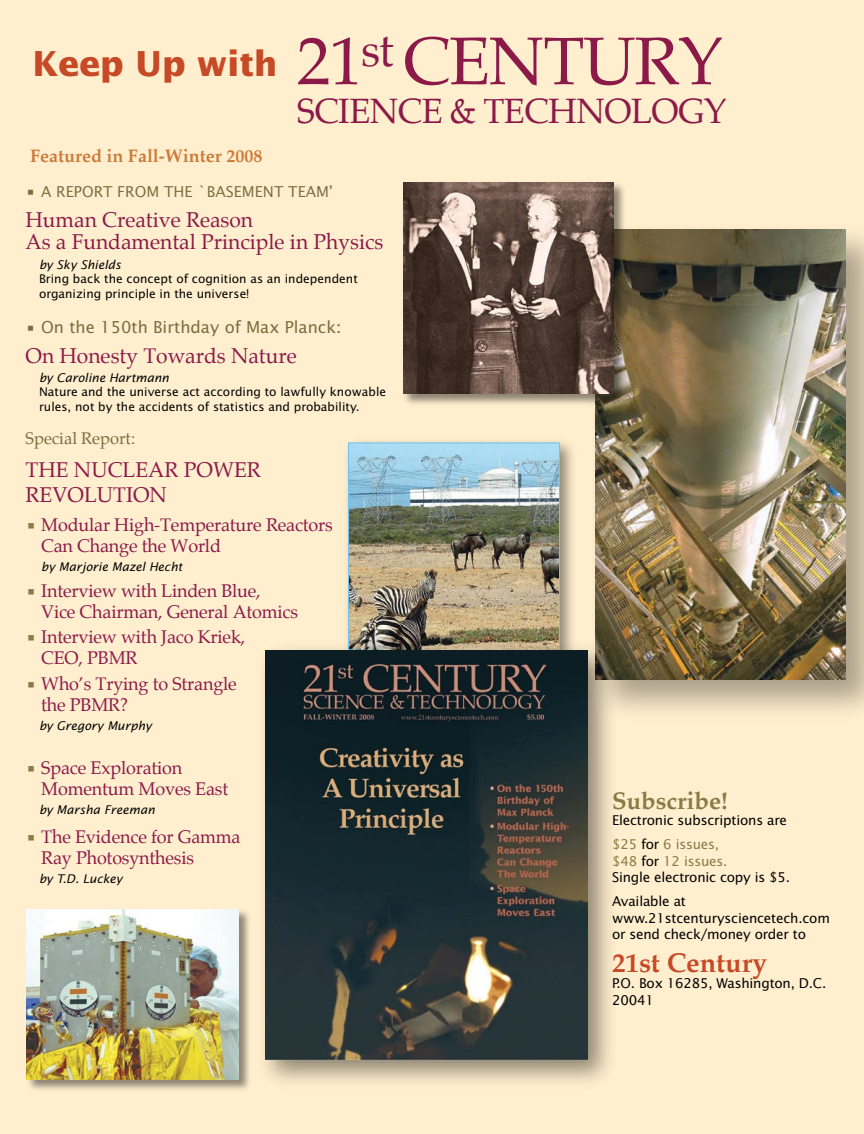
<style>
.page{position:relative;width:864px;height:1134px;background:#ffefcf}
.page>*{position:absolute;margin:0;border:0;box-sizing:border-box;transform-origin:0 0}
.t1{font:67.5px "Palatino";letter-spacing:-.02em;color:#8c1a49}
.t2{font:34.5px "Palatino";letter-spacing:-.015em;color:#8c1a49}
.t3{font:700 34.5px "Lucida Sans";letter-spacing:-.01em;color:#c74a27}
.t4{font:700 27px "Palatino";color:#c74a27}
.t5{font:700 24px "Palatino";color:#897a46}
.t6{font:21px/22.5px "Palatino";color:#8c1a49}
.t7{font:18px/21px "Palatino";letter-spacing:-.01em;color:#8c1a49}
.t8{font:700 18px "Palatino";color:#cc7b3b}
.t9{font:16.5px "Lucida Sans";color:#7b6d3e}
.t10{font:16.5px "Palatino";color:#7b6d3e}
.t11{font:15px "Lucida Sans";color:#7b6d3e}
.t12{font:13.5px/16.5px "Lucida Sans";letter-spacing:-.015em;color:#000}
.t13{font:12px/14.4px "Lucida Sans";color:#000}
.t14{font:italic 12px "Lucida Sans";color:#000}
.s1{font-size:16.5px}
.s2{font-family:"Lucida Sans";color:#897a46}
.s3{color:#897a46}
</style>
<div class="page">
<div style="left:589px;top:224px;width:275px;height:498px;background:#000;opacity:.33"></div>
<img style="left:595px;top:230px;width:251px;height:450px">
<div style="left:342px;top:437px;width:236px;height:235px;background:#000;opacity:.45"></div>
<img style="left:350px;top:445px;width:208px;height:196px">
<div style="left:348px;top:443px;width:212px;height:211px;border:1px solid #73c2ed"></div>
<div style="left:25px;top:908px;width:227px;height:185px;background:#000;opacity:.45"></div>
<img style="left:27px;top:909px;width:211px;height:170px">
<div style="left:256px;top:641px;width:361px;height:454px;background:#000;opacity:.45"></div>
<img style="left:266px;top:650px;width:321px;height:410px">
<div style="left:402px;top:181px;width:225px;height:226px;background:#000;opacity:.45"></div>
<img style="left:403px;top:182px;width:210px;height:211px">
<h2 class="t3" style="left:33px;top:43px;width:247px">Keep Up with</h2>
<h1 class="t1" style="left:297px;top:22px;width:428px">21<sup>st</sup> CENTURY</h1>
<h2 class="t2" style="left:297px;top:92px;width:431px">SCIENCE &amp; TECHNOLOGY</h2>
<p class="t8" style="left:30px;top:146px;width:234px">Featured in Fall-Winter 2008</p>
<p class="t11" style="left:26px;top:182px;width:309px"><span class="s1">•</span> A REPORT FROM THE `BASEMENT TEAM’</p>
<p class="t6" style="left:26px;top:209px;width:359px">Human Creative Reason<br>As a Fundamental Principle in Physics</p>
<p class="t14" style="left:39px;top:257px;width:84px">by Sky Shields</p>
<p class="t13" style="left:39px;top:272px;width:320px">Bring back the concept of cognition as an independent organizing principle in the universe!</p>
<p class="t9" style="left:26px;top:316px;width:317px">• On the 150th Birthday of Max Planck:</p>
<p class="t6" style="left:26px;top:345px;width:273px">On Honesty Towards Nature</p>
<p class="t14" style="left:39px;top:370px;width:131px">by Caroline Hartmann</p>
<p class="t13" style="left:39px;top:385px;width:349px">Nature and the universe act according to lawfully knowable rules, not by the accidents of statistics and probability.</p>
<p class="t10" style="left:26px;top:429px;width:111px">Special Report:</p>
<p class="t6" style="left:26px;top:457px;width:237px;line-height:25.5px">THE NUCLEAR POWER<br>REVOLUTION</p>
<p class="t7" style="left:41px;top:515px;width:293px;text-indent:-16px"><span class="s2">•</span> Modular High-Temperature Reactors<br>Can Change the World</p>
<p class="t14" style="left:41px;top:560px;width:143px">by Marjorie Mazel Hecht</p>
<p class="t7" style="left:41px;top:581px;width:258px;text-indent:-16px"><span class="s2">•</span> Interview with Linden Blue,<br>Vice Chairman, General Atomics</p>
<p class="t7" style="left:41px;top:627px;width:206px;text-indent:-16px"><span class="s2">•</span> Interview with Jaco Kriek,<br>CEO, PBMR</p>
<p class="t7" style="left:41px;top:674px;width:197px;text-indent:-16px"><span class="s2">•</span> Who’s Trying to Strangle the PBMR?</p>
<p class="t14" style="left:39px;top:719px;width:114px">by Gregory Murphy</p>
<p class="t7" style="left:41px;top:758px;width:189px;text-indent:-16px"><span class="s2">•</span> Space Exploration<br>Momentum Moves East</p>
<p class="t14" style="left:39px;top:803px;width:117px">by Marsha Freeman</p>
<p class="t7" style="left:41px;top:827px;width:201px;text-indent:-16px"><span class="s2">•</span> The Evidence for Gamma<br>Ray Photosynthesis</p>
<p class="t14" style="left:39px;top:872px;width:85px">by T.D. Luckey</p>
<h3 class="t5" style="left:612px;top:787px;width:117px">Subscribe!</h3>
<p class="t12" style="left:612px;top:808px;width:176px;line-height:24px">Electronic subscriptions are <span class="s3">$25</span> for <span class="s3">6 issues,</span></p>
<p class="t12" style="left:612px;top:852px;width:180px"><span class="s3">$48</span> for <span class="s3">12 issues.<br></span>Single electronic copy is $5.</p>
<p class="t12" style="left:612px;top:893px;width:219px">Available at www.21stcenturysciencetech.com or send check/money order to</p>
<h3 class="t4" style="left:612px;top:947px;width:157px">21st Century</h3>
<p class="t12" style="left:612px;top:975px;width:216px">P.O. Box 16285, Washington, D.C.<br>20041</p>
</div>
